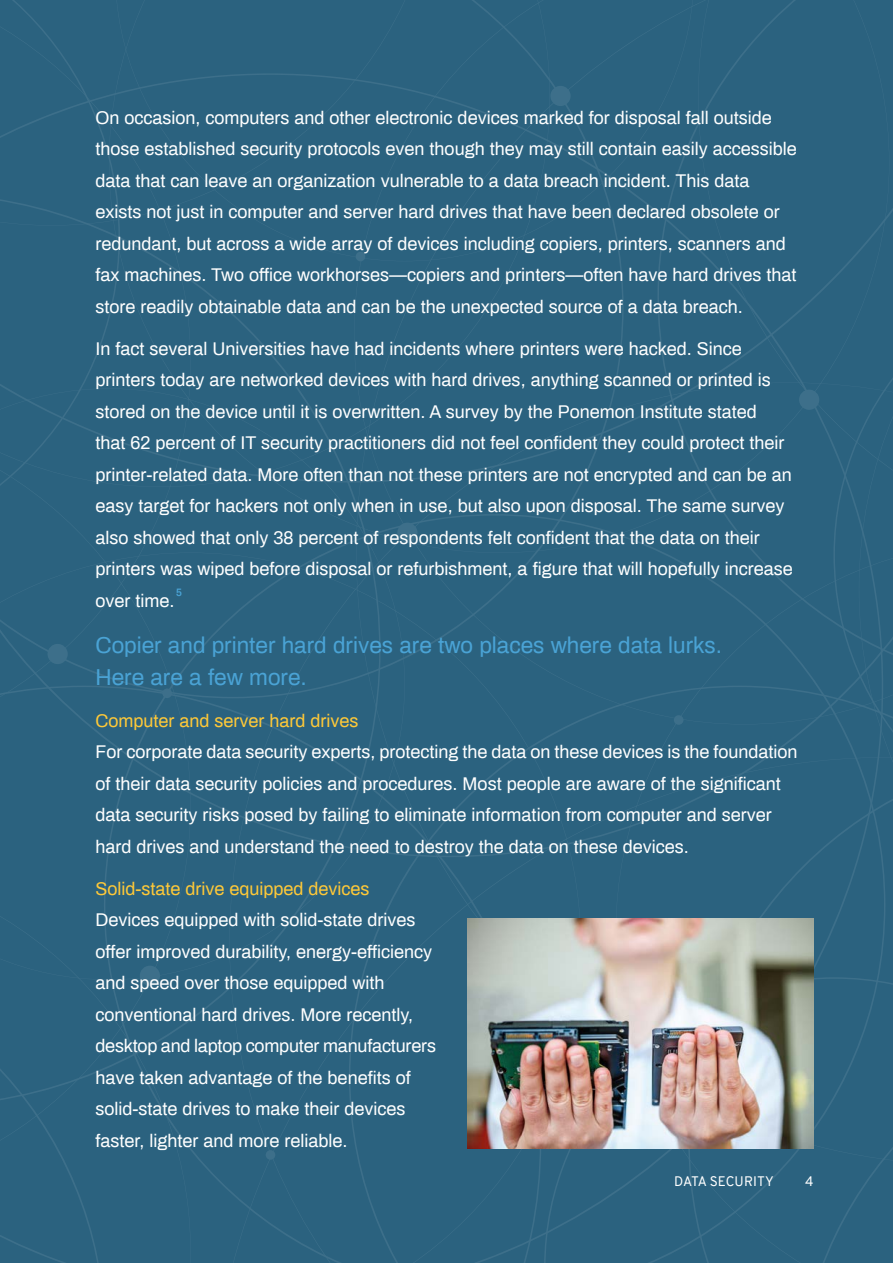
<style>
.page{position:relative;width:893px;height:1263px;background:#fff}
.page>*{position:absolute;margin:0;border:0;box-sizing:border-box;transform-origin:0 0}
.t1{font:22.5px "Archivo";color:#4aa3d5}
.t2{font:18px/31.5px "Archivo";color:#fff}
.t3{font:18px "Archivo";color:#ffc938}
.t4{font:13.5px "Overpass";letter-spacing:.01em;color:#fff}
.t5{font:600 10.5px "Archivo";color:#4aa3d5}
</style>
<div class="page">
<div style="left:581px;top:0;width:312px;height:724px;background:#2b627f"></div>
<div style="left:405px;top:0;width:484px;height:553px;background:#2b627f"></div>
<div style="left:191px;top:553px;width:390px;height:710px;background:#2b627f"></div>
<div style="left:0;top:980px;width:191px;height:283px;background:#2b627f"></div>
<div style="left:211px;top:757px;width:682px;height:506px;background:#2b627f"></div>
<div style="left:0;top:0;width:550px;height:487px;background:#2b627f"></div>
<div style="left:0;top:388px;width:405px;height:592px;background:#2b627f"></div>
<div style="left:397px;top:523px;width:20px;height:20px;background:#3d6f8a;border-radius:50%"></div>
<div style="left:140px;top:966px;width:20px;height:20px;background:#3d6f8a;border-radius:50%"></div>
<div style="left:799px;top:390px;width:20px;height:20px;background:#3d6f8a;border-radius:50%"></div>
<div style="left:48px;top:644px;width:20px;height:20px;background:#3d6f8a;border-radius:50%"></div>
<div style="left:550px;top:86px;width:21px;height:20px;background:#3d6f8a;border-radius:50%"></div>
<div style="left:674px;top:715px;width:9px;height:10px;background:#3d6f8a;border-radius:50%"></div>
<div style="left:162px;top:688px;width:10px;height:10px;background:#3d6f8a;border-radius:50%"></div>
<div style="left:266px;top:1150px;width:9px;height:10px;background:#3d6f8a;border-radius:50%"></div>
<div style="left:356px;top:252px;width:9px;height:9px;background:#3d6f8a;border-radius:50%"></div>
<img style="left:468px;top:918px;width:345px;height:230px">
<p class="t2" style="left:95px;top:101px;width:703px">On occasion, computers and other electronic devices marked for disposal fall outside those established security protocols even though they may still contain easily accessible</p>
<p class="t2" style="left:95px;top:164px;width:702px">data that can leave an organization vulnerable to a data breach incident. This data exists not just in computer and server hard drives that have been declared obsolete or redundant, but across a wide array of devices including copiers, printers, scanners and fax machines. Two office workhorses—copiers and printers—often have hard drives that store readily obtainable data and can be the unexpected source of a data breach.</p>
<p class="t2" style="left:95px;top:332px;width:648px">In fact several Universities have had incidents where printers were hacked. Since</p>
<p class="t2" style="left:95px;top:363px;width:699px">printers today are networked devices with hard drives, anything scanned or printed is stored on the device until it is overwritten. A survey by the Ponemon Institute stated<br>that 62 percent of IT security practitioners did not feel confident they could protect their printer-related data. More often than not these printers are not encrypted and can be an easy target for hackers not only when in use, but also upon disposal. The same survey also showed that only 38 percent of respondents felt confident that the data on their printers was wiped before disposal or refurbishment, a figure that will hopefully increase over time.</p>
<p class="t1" style="left:95px;top:630px;width:628px">Copier and printer hard drives are two places where data lurks.</p>
<p class="t1" style="left:95px;top:662px;width:213px">Here are a few more.</p>
<p class="t3" style="left:95px;top:708px;width:265px">Computer and server hard drives</p>
<p class="t2" style="left:95px;top:735px;width:704px">For corporate data security experts, protecting the data on these devices is the foundation</p>
<p class="t2" style="left:95px;top:767px;width:687px">of their data security policies and procedures. Most people are aware of the significant data security risks posed by failing to eliminate information from computer and server hard drives and understand the need to destroy the data on these devices.</p>
<p class="t3" style="left:95px;top:876px;width:276px">Solid-state drive equipped devices</p>
<p class="t2" style="left:95px;top:903px;width:338px">Devices equipped with solid-state drives offer improved durability, energy-efficiency</p>
<p class="t2" style="left:95px;top:966px;width:291px">and speed over those equipped with</p>
<p class="t2" style="left:95px;top:998px;width:319px">conventional hard drives. More recently,</p>
<p class="t2" style="left:95px;top:1029px;width:342px">desktop and laptop computer manufacturers</p>
<p class="t2" style="left:95px;top:1061px;width:317px">have taken advantage of the benefits of solid-state drives to make their devices faster, lighter and more reliable.</p>
<p class="t4" style="left:674px;top:1171px;width:101px">DATA SECURITY</p>
<p class="t4" style="left:805px;top:1171px;width:10px">4</p>
<p class="t5" style="left:176px;top:585px;width:7px">5</p>
</div>
